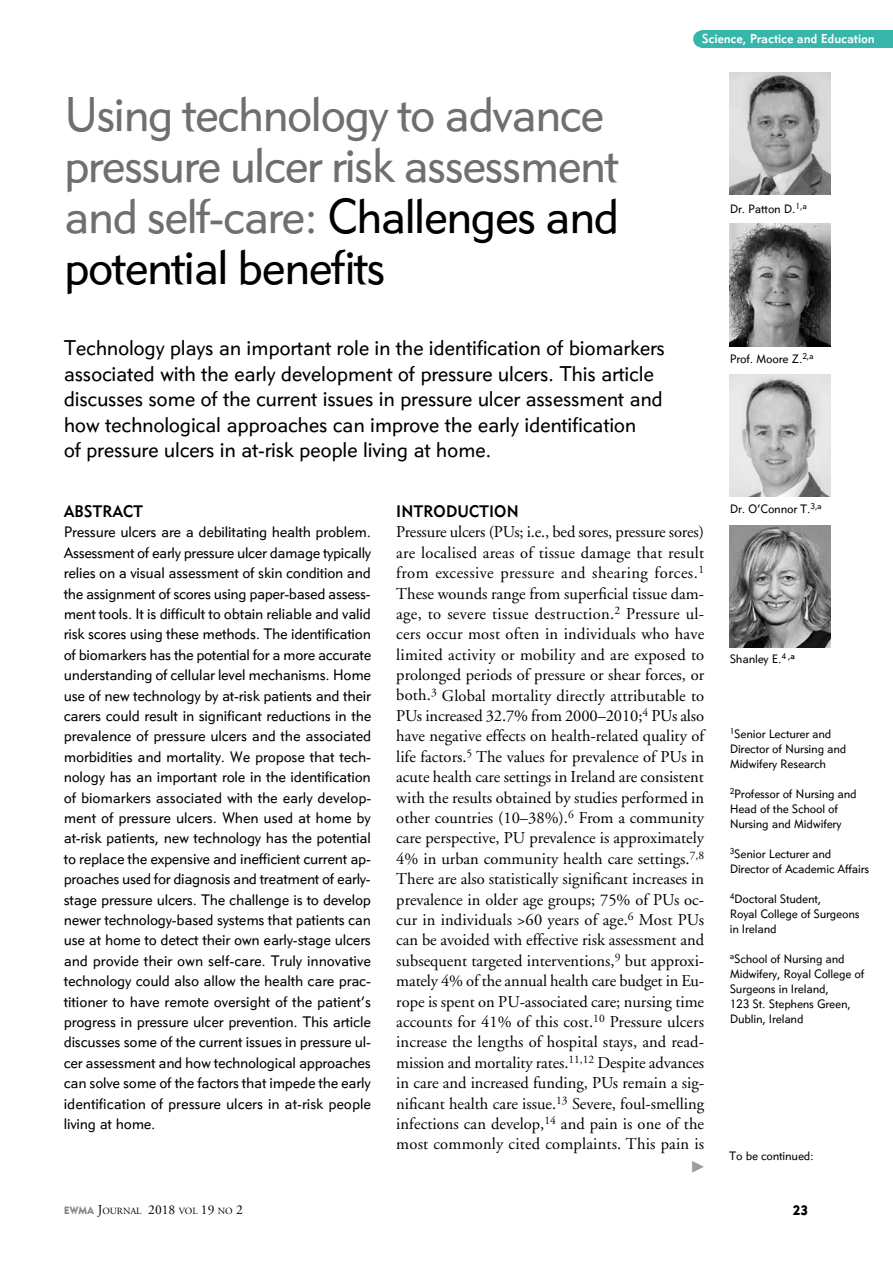
<style>
.page{position:relative;width:893px;height:1263px;background:#fff}
.page>*{position:absolute;margin:0;border:0;box-sizing:border-box;transform-origin:0 0}
.t1{font:300 48px/51px "EWMA";letter-spacing:-.025em;color:#706f6f}
.t2{font:300 21px/25.5px "EWMA";color:#000}
.t3{font:16.5px/20.4px "Adobe Garamond";letter-spacing:.01em;color:#000;text-align:justify}
.t4{font:600 16.5px "EWMA";color:#000}
.t5{font:300 15px/20.4px "EWMA";letter-spacing:.01em;color:#000;text-align:justify}
.t6{font:900 13.5px "EWMA";color:#000}
.t7{font:600 12.75px "EWMA";color:#fff}
.t8{font:300 12px/15px "EWMA";color:#000}
.t9{font:9.45px "Adobe Garamond";color:#000}
.s1{color:#000}
.s2{font-family:"EWMA";font-weight:900;font-size:10.5px;color:#878787}
.s3{font-size:13.5px}
</style>
<div class="page">
<img style="left:730px;top:224px;width:101px;height:122px">
<img style="left:730px;top:374px;width:101px;height:122px">
<img style="left:730px;top:525px;width:101px;height:123px">
<img style="left:730px;top:72px;width:101px;height:123px">
<div style="left:693px;top:31px;width:17px;height:17px;background:#38b6ab;border-radius:50%"></div>
<div style="left:702px;top:31px;width:191px;height:17px;background:#38b6ab"></div>
<h1 class="t1" style="left:64px;top:88px;width:556px">Using technology to advance pressure ulcer risk assessment and self-care: <span class="s1">Challenges and potential benefits</span></h1>
<p class="t2" style="left:64px;top:335px;width:602px">Technology plays an important role in the identification of biomarkers associated with the early development of pressure ulcers. This article discusses some of the current issues in pressure ulcer assessment and how technological approaches can improve the early identification<br>of pressure ulcers in at-risk people living at home.</p>
<p class="t7" style="left:702px;top:31px;width:174px">Science, Practice and Education</p>
<p class="t8" style="left:730px;top:201px;width:79px">Dr. Patton D.<sup>1,a</sup></p>
<p class="t8" style="left:730px;top:351px;width:85px">Prof. Moore Z.<sup>2,a</sup></p>
<p class="t4" style="left:64px;top:501px;width:81px">ABSTRACT</p>
<p class="t5" style="left:64px;top:522px;width:309px">Pressure ulcers are a debilitating health problem.<br>Assessment of early pressure ulcer damage typically relies on a visual assessment of skin condition and the assignment of scores using paper-based assess&shy;ment tools. It is difficult to obtain reliable and valid risk scores using these methods. The identification of biomarkers has the potential for a more accurate understanding of cellular level mechanisms. Home use of new technology by at-risk patients and their carers could result in significant reductions in the prevalence of pressure ulcers and the associated morbidities and mortality. We propose that tech&shy;nology has an important role in the identification of biomarkers associated with the early develop&shy;ment of pressure ulcers. When used at home by at-risk patients, new technology has the potential to replace the expensive and inefficient current ap&shy;proaches used for diagnosis and treatment of early&shy;stage pressure ulcers. The challenge is to develop newer technology-based systems that patients can use at home to detect their own early-stage ulcers and provide their own self-care. Truly innovative technology could also allow the health care prac&shy;titioner to have remote oversight of the patient’s progress in pressure ulcer prevention. This article discusses some of the current issues in pressure ul&shy;cer assessment and how technological approaches can solve some of the factors that impede the early identification of pressure ulcers in at-risk people living at home.</p>
<p class="t4" style="left:396px;top:501px;width:124px">INTRODUCTION</p>
<p class="t3" style="left:396px;top:522px;width:309px">Pressure ulcers (PUs; i.e., bed sores, pressure sores) are localised areas of tissue damage that result from excessive pressure and shearing forces.<sup>1<br></sup>These wounds range from superficial tissue dam&shy;age, to severe tissue destruction.<sup>2</sup> Pressure ul&shy;cers occur most often in individuals who have limited activity or mobility and are exposed to prolonged periods of pressure or shear forces, or both.<sup>3</sup> Global mortality directly attributable to PUs increased 32.7% from 2000–2010;<sup>4</sup> PUs also have negative effects on health-related quality of life factors.<sup>5</sup> The values for prevalence of PUs in acute health care settings in Ireland are consistent with the results obtained by studies performed in other countries (10–38%).<sup>6</sup> From a community care perspective, PU prevalence is approximately 4% in urban community health care settings.<sup>7,8<br></sup>There are also statistically significant increases in prevalence in older age groups; 75% of PUs oc&shy;cur in individuals &gt;60 years of age.<sup>6</sup> Most PUs can be avoided with effective risk assessment and subsequent targeted interventions,<sup>9</sup> but approxi&shy;mately 4% of the annual health care budget in Eu&shy;rope is spent on PU-associated care; nursing time accounts for 41% of this cost.<sup>10</sup> Pressure ulcers increase the lengths of hospital stays, and read&shy;mission and mortality rates.<sup>11,12</sup> Despite advances in care and increased funding, PUs remain a sig&shy;nificant health care issue.<sup>13</sup> Severe, foul-smelling infections can develop,<sup>14</sup> and pain is one of the most commonly cited complaints. This pain is</p>
<p class="t8" style="left:730px;top:501px;width:94px">Dr. O’Connor T.<sup>3,a</sup></p>
<p class="t8" style="left:730px;top:651px;width:67px">Shanley E.<sup>4</sup> <sup>,a</sup></p>
<p class="t8" style="left:730px;top:726px;width:118px"><sup>1</sup>Senior Lecturer and<br>Director of Nursing and<br>Midwifery Research</p>
<p class="t8" style="left:730px;top:786px;width:128px"><sup>2</sup>Professor of Nursing and<br>Head of the School of<br>Nursing and Midwifery</p>
<p class="t8" style="left:730px;top:846px;width:141px"><sup>3</sup>Senior Lecturer and<br>Director of Academic Affairs</p>
<p class="t8" style="left:730px;top:891px;width:131px"><sup>4</sup>Doctoral Student,<br>Royal College of Surgeons in Ireland</p>
<p class="t8" style="left:730px;top:951px;width:136px"><sup>a</sup>School of Nursing and<br>Midwifery, Royal College of<br>Surgeons in Ireland,<br>123 St. Stephens Green,<br>Dublin, Ireland</p>
<p class="t8" style="left:729px;top:1148px;width:86px">To be continued:</p>
<p class="t9" style="left:64px;top:1205px;width:181px"><span class="s2">EWMA</span> <span class="s3">J</span>OURNAL <span class="s3">2018</span> VOL <span class="s3">19</span> NO <span class="s3">2</span></p>
<p class="t6" style="left:793px;top:1201px;width:17px">23</p>
</div>
